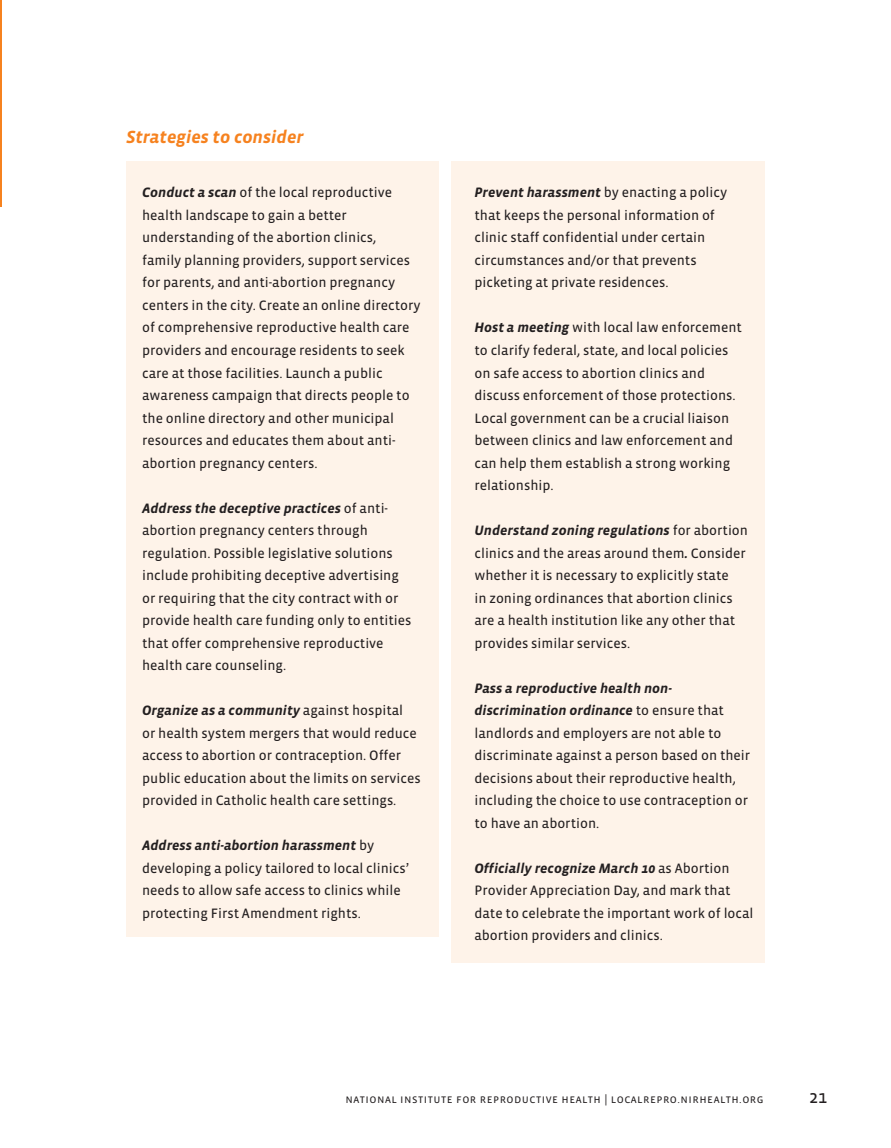
<style>
.page{position:relative;width:891px;height:1148px;background:#fff}
.page>*{position:absolute;margin:0;border:0;box-sizing:border-box;transform-origin:0 0}
._1_Body_Text{font:italic 700 18px "Vista Sans OTCE";color:#f6821f}
.t1{font:18px "Vista Sans OTCE";color:#231f20}
._1_Body_Text-2{font:13.95px/22.5px "Vista Sans OTCE";color:#231f20}
.t2{font:12px "Vista Sans OTCE";letter-spacing:.04em;color:#231f20}
.s1{font-weight:700;font-style:italic}
</style>
<div class="page">
<hr style="left:0;top:0;width:2px;height:207px;background:#f6821f">
<div style="left:126px;top:161px;width:312px;height:775px;background:#fef3e9"></div>
<div style="left:452px;top:161px;width:313px;height:801px;background:#fef3e9"></div>
<p class="_1_Body_Text" style="left:126px;top:127px;width:179px">Strategies to consider</p>
<p class="_1_Body_Text-2" style="left:142px;top:181px;width:280px"><span class="s1">Conduct a scan</span> of the local reproductive health landscape to gain a better understanding of the abortion clinics,<br>family planning providers, support services for parents, and anti-abortion pregnancy centers in the city. Create an online directory of comprehensive reproductive health care providers and encourage residents to seek care at those facilities. Launch a public awareness campaign that directs people to the online directory and other municipal resources and educates them about anti&shy;abortion pregnancy centers.</p>
<p class="_1_Body_Text-2" style="left:142px;top:496px;width:271px"><span class="s1">Address the deceptive practices</span> of anti&shy;abortion pregnancy centers through regulation. Possible legislative solutions include prohibiting deceptive advertising or requiring that the city contract with or provide health care funding only to entities that offer comprehensive reproductive health care counseling.</p>
<p class="_1_Body_Text-2" style="left:142px;top:699px;width:280px"><span class="s1">Organize as a community</span> against hospital<br>or health system mergers that would reduce access to abortion or contraception. Offer public education about the limits on services provided in Catholic health care settings.</p>
<p class="_1_Body_Text-2" style="left:142px;top:834px;width:268px"><span class="s1">Address anti-abortion harassment</span> by developing a policy tailored to local clinics’ needs to allow safe access to clinics while protecting First Amendment rights.</p>
<p class="_1_Body_Text-2" style="left:474px;top:181px;width:254px"><span class="s1">Prevent harassment</span> by enacting a policy that keeps the personal information of clinic staff confidential under certain circumstances and/or that prevents picketing at private residences.</p>
<p class="_1_Body_Text-2" style="left:474px;top:316px;width:269px"><span class="s1">Host a meeting</span> with local law enforcement to clarify federal, state, and local policies on safe access to abortion clinics and discuss enforcement of those protections.<br>Local government can be a crucial liaison between clinics and law enforcement and can help them establish a strong working relationship.</p>
<p class="_1_Body_Text-2" style="left:474px;top:519px;width:275px"><span class="s1">Understand zoning regulations</span> for abortion clinics and the areas around them<span class="s1">.</span> Consider whether it is necessary to explicitly state<br>in zoning ordinances that abortion clinics are a health institution like any other that provides similar services.</p>
<p class="_1_Body_Text-2" style="left:474px;top:676px;width:277px"><span class="s1">Pass a reproductive health non&shy;discrimination ordinance</span> to ensure that landlords and employers are not able to discriminate against a person based on their decisions about their reproductive health, including the choice to use contraception or to have an abortion.</p>
<p class="_1_Body_Text-2" style="left:474px;top:856px;width:281px"><span class="s1">Officially recognize March 10</span> as Abortion Provider Appreciation Day, and mark that date to celebrate the important work of local abortion providers and clinics.</p>
<p class="t2" style="left:346px;top:1092px;width:420px">national institute for reproductive health | localrepro.nirhealth.org</p>
<p class="t1" style="left:809px;top:1086px;width:19px">21</p>
</div>
